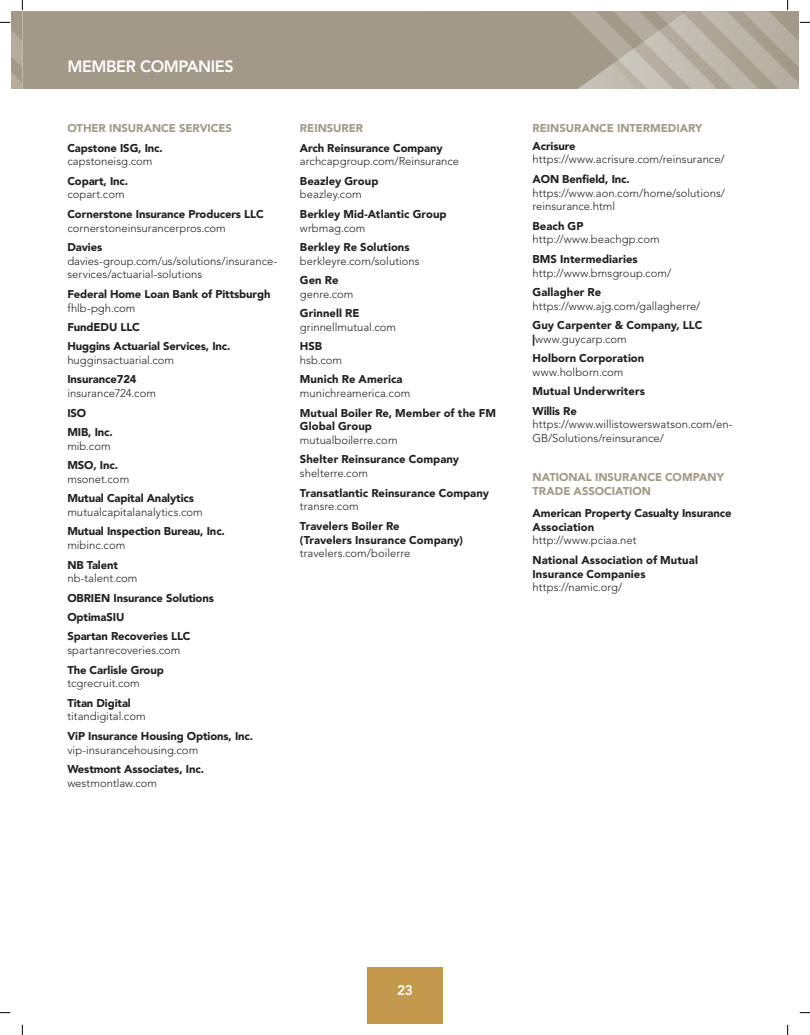
<style>
.page{position:relative;width:810px;height:1035px;background:#fff}
.page>*{position:absolute;margin:0;border:0;box-sizing:border-box;transform-origin:0 0}
.t1{font:800 16.25px "Avenir LT Std";letter-spacing:-.025em;color:#fff}
.t2{font:800 13.75px "Avenir LT Std";color:#fff}
.Member_Companies_Website{font:900 11.25px/13.8px "Avenir LT Std";letter-spacing:-.01em;color:#231f20}
.Member_Companies_Website-2{font:300 11.25px/13.8px "Avenir LT Std";color:#231f20}
.Member_Companies_Website-3{font:900 11.25px/17.5px "Avenir LT Std";color:#a29988}
.Member_Companies_Corporate_Name{font:900 11.25px/13.8px "Avenir LT Std";color:#a29988}
.Member_Companies_Website-4{font:900 11.25px "Avenir LT Std";letter-spacing:.01em;color:#231f20}
.s1{font-weight:300}
.s2{font-weight:900}
.s3{color:#231f20}
</style>
<div class="page">
<div style="left:367px;top:967px;width:76px;height:57px;background:#c2994d"></div>
<div style="left:23px;top:11px;width:538px;height:78px;background:#a29988"></div>
<svg style="left:0;top:0;width:23px;height:89px"></svg>
<svg style="left:561px;top:0;width:249px;height:89px"></svg>
<p class="t1" style="left:67px;top:57px;width:168px">MEMBER COMPANIES</p>
<p class="Member_Companies_Website-3" style="left:67px;top:119px;width:166px">OTHER INSURANCE SERVICES</p>
<p class="Member_Companies_Website" style="left:67px;top:141px;width:97px">Capstone ISG, Inc. <span class="s1">capstoneisg.com</span></p>
<p class="Member_Companies_Website" style="left:67px;top:174px;width:62px">Copart, Inc. <span class="s1">copart.com</span></p>
<p class="Member_Companies_Website" style="left:67px;top:207px;width:198px">Cornerstone Insurance Producers LLC <span class="s1">cornerstoneinsurancerpros.com</span></p>
<p class="Member_Companies_Website-2" style="left:67px;top:240px;width:211px"><span class="s2">Davies </span>davies-group.com/us/solutions/insurance&shy;services/actuarial-solutions</p>
<p class="Member_Companies_Website" style="left:67px;top:287px;width:205px">Federal Home Loan Bank of Pittsburgh <span class="s1">fhlb-pgh.com</span></p>
<p class="Member_Companies_Website" style="left:67px;top:320px;width:74px">FundEDU LLC</p>
<p class="Member_Companies_Website" style="left:67px;top:339px;width:165px">Huggins Actuarial Services, Inc. <span class="s1">hugginsactuarial.com</span></p>
<p class="Member_Companies_Website-2" style="left:67px;top:373px;width:90px"><span class="s2">Insurance724 </span>insurance724.com</p>
<p class="Member_Companies_Website" style="left:67px;top:406px;width:20px">ISO</p>
<p class="Member_Companies_Website" style="left:67px;top:425px;width:47px">MIB, Inc. <span class="s1">mib.com</span></p>
<p class="Member_Companies_Website-2" style="left:67px;top:458px;width:63px"><span class="s2">MSO, Inc. </span>msonet.com</p>
<p class="Member_Companies_Website-2" style="left:67px;top:491px;width:137px"><span class="s2">Mutual Capital Analytics </span>mutualcapitalanalytics.com</p>
<p class="Member_Companies_Website" style="left:67px;top:524px;width:159px">Mutual Inspection Bureau, Inc. <span class="s1">mibinc.com</span></p>
<p class="Member_Companies_Website-2" style="left:67px;top:558px;width:72px"><span class="s2">NB Talent </span>nb-talent.com</p>
<p class="Member_Companies_Website" style="left:67px;top:591px;width:148px">OBRIEN Insurance Solutions</p>
<p class="Member_Companies_Website" style="left:67px;top:610px;width:59px">OptimaSIU</p>
<p class="Member_Companies_Website-2" style="left:67px;top:630px;width:125px"><span class="s2">Spartan Recoveries LLC </span>spartanrecoveries.com</p>
<p class="Member_Companies_Website" style="left:67px;top:663px;width:98px">The Carlisle Group <span class="s1">tcgrecruit.com</span></p>
<p class="Member_Companies_Website-2" style="left:67px;top:696px;width:80px"><span class="s2">Titan Digital </span>titandigital.com</p>
<p class="Member_Companies_Website" style="left:67px;top:729px;width:187px">ViP Insurance Housing Options, Inc. <span class="s1">vip-insurancehousing.com</span></p>
<p class="Member_Companies_Website" style="left:67px;top:762px;width:138px">Westmont Associates, Inc. <span class="s1">westmontlaw.com</span></p>
<p class="Member_Companies_Website-3" style="left:300px;top:119px;width:65px">REINSURER</p>
<p class="Member_Companies_Website-2" style="left:300px;top:141px;width:161px"><span class="s2">Arch Reinsurance Company </span>archcapgroup.com/Reinsurance</p>
<p class="Member_Companies_Website" style="left:300px;top:174px;width:80px">Beazley Group <span class="s1">beazley.com</span></p>
<p class="Member_Companies_Website" style="left:300px;top:207px;width:148px">Berkley Mid-Atlantic Group <span class="s1">wrbmag.com</span></p>
<p class="Member_Companies_Website-2" style="left:300px;top:240px;width:121px"><span class="s2">Berkley Re Solutions </span>berkleyre.com/solutions</p>
<p class="Member_Companies_Website-2" style="left:300px;top:273px;width:55px"><span class="s2">Gen Re </span>genre.com</p>
<p class="Member_Companies_Website-2" style="left:300px;top:306px;width:98px"><span class="s2">Grinnell RE </span>grinnellmutual.com</p>
<p class="Member_Companies_Website-2" style="left:300px;top:340px;width:44px"><span class="s2">HSB </span>hsb.com</p>
<p class="Member_Companies_Website-2" style="left:300px;top:373px;width:112px"><span class="s2">Munich Re America </span>munichreamerica.com</p>
<p class="Member_Companies_Website" style="left:300px;top:406px;width:197px">Mutual Boiler Re, Member of the FM<br>Global Group<br><span class="s1">mutualboilerre.com</span></p>
<p class="Member_Companies_Website" style="left:300px;top:453px;width:161px">Shelter Reinsurance Company <span class="s1">shelterre.com</span></p>
<p class="Member_Companies_Website" style="left:300px;top:486px;width:191px">Transatlantic Reinsurance Company <span class="s1">transre.com</span></p>
<p class="Member_Companies_Website" style="left:300px;top:519px;width:164px">Travelers Boiler Re<br>(Travelers Insurance Company) <span class="s1">travelers.com/boilerre</span></p>
<p class="Member_Companies_Website-3" style="left:532px;top:119px;width:171px">REINSURANCE INTERMEDIARY<br><span class="s3">Acrisure</span></p>
<p class="Member_Companies_Website-2" style="left:532px;top:153px;width:194px">https://www.acrisure.com/reinsurance/</p>
<p class="Member_Companies_Website-2" style="left:532px;top:172px;width:194px"><span class="s2">AON Benfield, Inc. </span>https://www.aon.com/home/solutions/ reinsurance.html</p>
<p class="Member_Companies_Website-2" style="left:532px;top:219px;width:129px"><span class="s2">Beach GP </span>http://www.beachgp.com</p>
<p class="Member_Companies_Website-2" style="left:532px;top:252px;width:140px"><span class="s2">BMS Intermediaries </span>http://www.bmsgroup.com/</p>
<p class="Member_Companies_Website-2" style="left:532px;top:285px;width:169px"><span class="s2">Gallagher Re </span>https://www.ajg.com/gallagherre/</p>
<p class="Member_Companies_Website" style="left:532px;top:318px;width:171px">Guy Carpenter &amp; Company, LLC |<span class="s1">www.guycarp.com</span></p>
<p class="Member_Companies_Website" style="left:532px;top:351px;width:113px">Holborn Corporation <span class="s1">www.holborn.com</span></p>
<p class="Member_Companies_Website-4" style="left:532px;top:385px;width:114px">Mutual Underwriters</p>
<p class="Member_Companies_Website-2" style="left:532px;top:404px;width:202px"><span class="s2">Willis Re </span>https://www.willistowerswatson.com/en-<br>GB/Solutions/reinsurance/</p>
<p class="Member_Companies_Corporate_Name" style="left:532px;top:470px;width:193px">NATIONAL INSURANCE COMPANY<br>TRADE ASSOCIATION</p>
<p class="Member_Companies_Website" style="left:532px;top:506px;width:200px">American Property Casualty Insurance<br>Association<br><span class="s1">http://www.pciaa.net</span></p>
<p class="Member_Companies_Website" style="left:532px;top:553px;width:167px">National Association of Mutual<br>Insurance Companies <span class="s1">https://namic.org/</span></p>
<p class="t2" style="left:397px;top:982px;width:17px">23</p>
</div>
